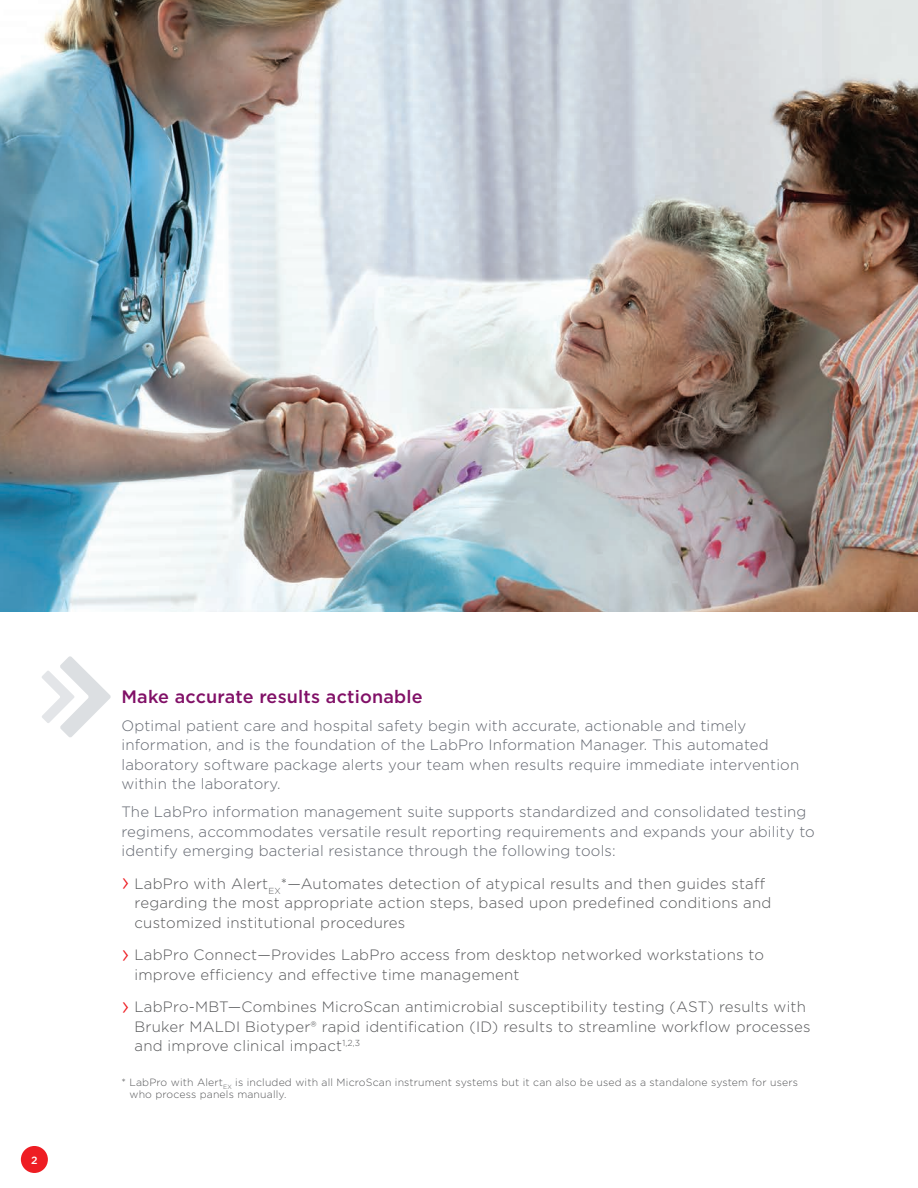
<style>
.page{position:relative;width:918px;height:1188px;background:#fff}
.page>*{position:absolute;margin:0;border:0;box-sizing:border-box;transform-origin:0 0}
._01__Subline__15{font:500 18px "Gotham";letter-spacing:.01em;color:#811067}
._04__Copy___9pt_4mm{font:300 15px/19.5px "Gotham";letter-spacing:.015em;color:#57585a}
._04__Copy___9pt_4mm-2{font:300 15px/19.5px "Gotham";letter-spacing:.01em;color:#62666f}
._04__Copy___9pt_4mm-3{font:300 10.5px/12.6px "Gotham";letter-spacing:.015em;color:#57585a}
.t1{font:500 10.5px "Gotham";color:#fff}
.s1{font-size:25.5px;color:#ee1d23}
</style>
<div class="page">
<div style="left:21px;top:1146px;width:27px;height:27px;background:#ee1d23;border-radius:50%"></div>
<svg style="left:42px;top:656px;width:69px;height:81px"></svg>
<img style="left:0;top:0;width:918px;height:612px">
<p class="t1" style="left:31px;top:1153px;width:8px">2</p>
<p class="_01__Subline__15" style="left:122px;top:685px;width:303px">Make accurate results actionable</p>
<p class="_04__Copy___9pt_4mm-2" style="left:122px;top:715px;width:679px">Optimal patient care and hospital safety begin with accurate, actionable and timely information, and is the foundation of the LabPro Information Manager. This automated laboratory software package alerts your team when results require immediate intervention within the laboratory.</p>
<p class="_04__Copy___9pt_4mm-2" style="left:122px;top:802px;width:695px">The LabPro information management suite supports standardized and consolidated testing regimens, accommodates versatile result reporting requirements and expands your ability to identify emerging bacterial resistance through the following tools:</p>
<p class="_04__Copy___9pt_4mm" style="left:135px;top:873px;width:638px;text-indent:-13px"><span class="s1">›</span> LabPro with Alert<sub>EX</sub>*—Automates detection of atypical results and then guides staff regarding the most appropriate action steps, based upon predefined conditions and customized institutional procedures</p>
<p class="_04__Copy___9pt_4mm" style="left:135px;top:945px;width:631px;text-indent:-13px"><span class="s1">›</span> LabPro Connect—Provides LabPro access from desktop networked workstations to improve efficiency and effective time management</p>
<p class="_04__Copy___9pt_4mm" style="left:135px;top:997px;width:678px;text-indent:-13px"><span class="s1">›</span> LabPro-MBT—Combines MicroScan antimicrobial susceptibility testing (AST) results with<br>Bruker MALDI Biotyper® rapid identification (ID) results to streamline workflow processes and improve clinical impact<sup>1,2,3</sup></p>
<p class="_04__Copy___9pt_4mm-3" style="left:129px;top:1075px;width:670px;text-indent:-8px">* LabPro with Alert<sub>EX</sub> is included with all MicroScan instrument systems but it can also be used as a standalone system for users who process panels manually.</p>
</div>
